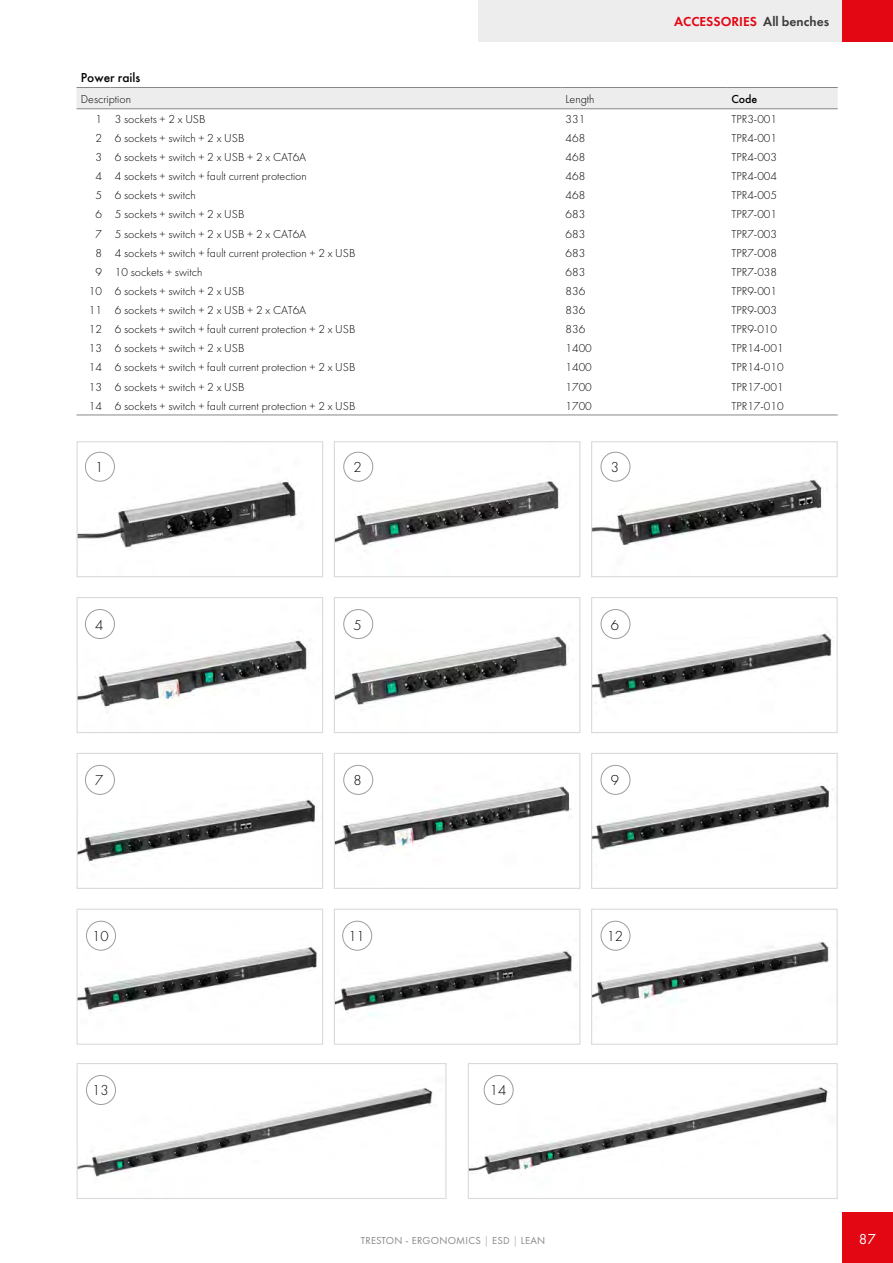
<style>
.page{position:relative;width:893px;height:1263px;background:#fff}
.page>*{position:absolute;margin:0;border:0;box-sizing:border-box;transform-origin:0 0}
.t1{font:300 15px "Futura";color:#000}
.t2{font:15px "Futura";color:#fff}
.t3{font:13.5px "Futura Demi";color:#e30613}
.t4{font:500 13.5px "Futura";color:#000}
.t5{font:300 12px "Futura";color:#000}
.t6{font:500 12px "Futura";color:#000}
.t7{font:10.5px "Futura";letter-spacing:.025em;color:#878787}
.s1{color:#3c3c3b}
.s2{font-weight:300}
</style>
<div class="page">
<img style="left:79px;top:451px;width:218px;height:98px">
<div style="left:77px;top:441px;width:246px;height:136px;border:1px solid #dadada"></div>
<img style="left:79px;top:609px;width:228px;height:99px">
<div style="left:77px;top:597px;width:246px;height:136px;border:1px solid #dadada"></div>
<img style="left:79px;top:784px;width:236px;height:78px">
<div style="left:77px;top:753px;width:246px;height:136px;border:1px solid #dadada"></div>
<img style="left:336px;top:934px;width:238px;height:83px">
<div style="left:334px;top:909px;width:246px;height:136px;border:1px solid #dadada"></div>
<img style="left:336px;top:451px;width:223px;height:100px">
<div style="left:334px;top:441px;width:246px;height:136px;border:1px solid #dadada"></div>
<img style="left:336px;top:609px;width:233px;height:101px">
<div style="left:334px;top:597px;width:246px;height:136px;border:1px solid #dadada"></div>
<img style="left:336px;top:764px;width:235px;height:88px">
<div style="left:334px;top:753px;width:246px;height:136px;border:1px solid #dadada"></div>
<img style="left:593px;top:764px;width:240px;height:87px">
<div style="left:591px;top:753px;width:247px;height:136px;border:1px solid #dadada"></div>
<img style="left:593px;top:920px;width:236px;height:86px">
<div style="left:591px;top:909px;width:247px;height:136px;border:1px solid #dadada"></div>
<img style="left:593px;top:451px;width:234px;height:94px">
<div style="left:591px;top:441px;width:247px;height:136px;border:1px solid #dadada"></div>
<img style="left:593px;top:609px;width:240px;height:94px">
<div style="left:591px;top:597px;width:247px;height:136px;border:1px solid #dadada"></div>
<img style="left:79px;top:923px;width:238px;height:88px">
<div style="left:77px;top:909px;width:246px;height:136px;border:1px solid #dadada"></div>
<img style="left:79px;top:1075px;width:354px;height:102px">
<div style="left:77px;top:1063px;width:369px;height:136px;border:1px solid #dadada"></div>
<img style="left:470px;top:1075px;width:359px;height:100px">
<div style="left:468px;top:1063px;width:370px;height:136px;border:1px solid #dadada"></div>
<div style="left:85px;top:452px;width:29px;height:29px;background:#fff;border-radius:50%"></div>
<div style="left:85px;top:452px;width:30px;height:30px;border:1px solid #9d9d9c;border-radius:50%"></div>
<div style="left:85px;top:609px;width:29px;height:29px;background:#fff;border-radius:50%"></div>
<div style="left:85px;top:609px;width:30px;height:30px;border:1px solid #9d9d9c;border-radius:50%"></div>
<div style="left:85px;top:765px;width:29px;height:29px;background:#fff;border-radius:50%"></div>
<div style="left:85px;top:765px;width:30px;height:30px;border:1px solid #9d9d9c;border-radius:50%"></div>
<div style="left:343px;top:921px;width:29px;height:29px;background:#fff;border-radius:50%"></div>
<div style="left:342px;top:921px;width:30px;height:29px;border:1px solid #9d9d9c;border-radius:50%"></div>
<div style="left:344px;top:452px;width:29px;height:29px;background:#fff;border-radius:50%"></div>
<div style="left:343px;top:452px;width:30px;height:30px;border:1px solid #9d9d9c;border-radius:50%"></div>
<div style="left:344px;top:609px;width:29px;height:29px;background:#fff;border-radius:50%"></div>
<div style="left:343px;top:609px;width:30px;height:30px;border:1px solid #9d9d9c;border-radius:50%"></div>
<div style="left:344px;top:765px;width:29px;height:29px;background:#fff;border-radius:50%"></div>
<div style="left:343px;top:765px;width:30px;height:30px;border:1px solid #9d9d9c;border-radius:50%"></div>
<div style="left:601px;top:765px;width:29px;height:29px;background:#fff;border-radius:50%"></div>
<div style="left:601px;top:765px;width:29px;height:30px;border:1px solid #9d9d9c;border-radius:50%"></div>
<div style="left:601px;top:921px;width:29px;height:29px;background:#fff;border-radius:50%"></div>
<div style="left:601px;top:921px;width:29px;height:29px;border:1px solid #9d9d9c;border-radius:50%"></div>
<div style="left:601px;top:452px;width:29px;height:29px;background:#fff;border-radius:50%"></div>
<div style="left:601px;top:452px;width:29px;height:30px;border:1px solid #9d9d9c;border-radius:50%"></div>
<div style="left:601px;top:609px;width:29px;height:29px;background:#fff;border-radius:50%"></div>
<div style="left:601px;top:609px;width:29px;height:30px;border:1px solid #9d9d9c;border-radius:50%"></div>
<div style="left:86px;top:921px;width:29px;height:29px;background:#fff;border-radius:50%"></div>
<div style="left:86px;top:921px;width:30px;height:29px;border:1px solid #9d9d9c;border-radius:50%"></div>
<div style="left:86px;top:1075px;width:29px;height:29px;background:#fff;border-radius:50%"></div>
<div style="left:86px;top:1075px;width:30px;height:30px;border:1px solid #9d9d9c;border-radius:50%"></div>
<div style="left:484px;top:1075px;width:29px;height:29px;background:#fff;border-radius:50%"></div>
<div style="left:484px;top:1075px;width:29px;height:30px;border:1px solid #9d9d9c;border-radius:50%"></div>
<div style="left:842px;top:1212px;width:51px;height:51px;background:#e30613"></div>
<div style="left:478px;top:0;width:415px;height:42px;background:#ededed"></div>
<div style="left:842px;top:0;width:51px;height:42px;background:#e30613"></div>
<div style="left:77px;top:88px;width:761px;height:20px;background:#ededed"></div>
<hr style="left:77px;top:87px;width:34px;height:1px;background:#878787">
<hr style="left:111px;top:87px;width:450px;height:1px;background:#878787">
<hr style="left:561px;top:87px;width:166px;height:1px;background:#878787">
<hr style="left:727px;top:87px;width:111px;height:1px;background:#878787">
<hr style="left:77px;top:108px;width:34px;height:1px;background:#878787">
<hr style="left:111px;top:108px;width:450px;height:1px;background:#878787">
<hr style="left:561px;top:108px;width:166px;height:1px;background:#878787">
<hr style="left:727px;top:108px;width:111px;height:1px;background:#878787">
<hr style="left:77px;top:415px;width:34px;height:1px;background:#878787">
<hr style="left:111px;top:415px;width:450px;height:1px;background:#878787">
<hr style="left:561px;top:415px;width:166px;height:1px;background:#878787">
<hr style="left:727px;top:415px;width:111px;height:1px;background:#878787">
<p class="t3" style="left:674px;top:13px;width:156px">ACCESSORIES <span class="s1">All benches</span></p>
<p class="t4" style="left:81px;top:69px;width:61px">Power rails</p>
<p class="t5" style="left:81px;top:92px;width:52px">Description</p>
<p class="t5" style="left:566px;top:92px;width:30px">Length</p>
<p class="t6" style="left:731px;top:92px;width:27px">Code</p>
<p class="t5" style="left:95px;top:112px;width:112px">1 3 sockets + 2 x USB</p>
<p class="t5" style="left:566px;top:112px;width:21px">331</p>
<p class="t5" style="left:731px;top:112px;width:47px">TPR3-001</p>
<p class="t5" style="left:95px;top:131px;width:150px">2 6 sockets + switch + 2 x USB</p>
<p class="t5" style="left:566px;top:131px;width:21px">468</p>
<p class="t5" style="left:731px;top:131px;width:47px">TPR4-001</p>
<p class="t5" style="left:95px;top:150px;width:212px">3 6 sockets + switch + 2 x USB + 2 x CAT6A</p>
<p class="t5" style="left:566px;top:150px;width:21px">468</p>
<p class="t5" style="left:731px;top:150px;width:47px">TPR4-003</p>
<p class="t5" style="left:95px;top:169px;width:213px">4 4 sockets + switch + fault current protection</p>
<p class="t5" style="left:566px;top:169px;width:21px">468</p>
<p class="t5" style="left:731px;top:169px;width:47px">TPR4-004</p>
<p class="t5" style="left:95px;top:188px;width:102px">5 6 sockets + switch</p>
<p class="t5" style="left:566px;top:188px;width:21px">468</p>
<p class="t5" style="left:731px;top:188px;width:47px">TPR4-005</p>
<p class="t5" style="left:95px;top:208px;width:150px">6 5 sockets + switch + 2 x USB</p>
<p class="t5" style="left:566px;top:208px;width:21px">683</p>
<p class="t5" style="left:731px;top:208px;width:47px">TPR7-001</p>
<p class="t5" style="left:95px;top:227px;width:212px">7 5 sockets + switch + 2 x USB + 2 x CAT6A</p>
<p class="t5" style="left:566px;top:227px;width:21px">683</p>
<p class="t5" style="left:731px;top:227px;width:47px">TPR7-003</p>
<p class="t5" style="left:95px;top:246px;width:262px">8 4 sockets + switch + fault current protection + 2 x USB</p>
<p class="t5" style="left:566px;top:246px;width:21px">683</p>
<p class="t5" style="left:731px;top:246px;width:47px">TPR7-008</p>
<p class="t5" style="left:95px;top:265px;width:108px">9 10 sockets + switch</p>
<p class="t5" style="left:566px;top:265px;width:21px">683</p>
<p class="t5" style="left:731px;top:265px;width:47px">TPR7-038</p>
<p class="t5" style="left:89px;top:284px;width:157px">10 6 sockets + switch + 2 x USB</p>
<p class="t5" style="left:566px;top:284px;width:21px">836</p>
<p class="t5" style="left:731px;top:284px;width:47px">TPR9-001</p>
<p class="t5" style="left:89px;top:303px;width:219px">11 6 sockets + switch + 2 x USB + 2 x CAT6A</p>
<p class="t5" style="left:566px;top:303px;width:21px">836</p>
<p class="t5" style="left:731px;top:303px;width:47px">TPR9-003</p>
<p class="t5" style="left:89px;top:322px;width:268px">12 6 sockets + switch + fault current protection + 2 x USB</p>
<p class="t5" style="left:566px;top:322px;width:21px">836</p>
<p class="t5" style="left:731px;top:322px;width:47px">TPR9-010</p>
<p class="t5" style="left:89px;top:341px;width:157px">13 6 sockets + switch + 2 x USB</p>
<p class="t5" style="left:566px;top:341px;width:28px">1400</p>
<p class="t5" style="left:731px;top:341px;width:54px">TPR14-001</p>
<p class="t5" style="left:89px;top:361px;width:268px">14 6 sockets + switch + fault current protection + 2 x USB</p>
<p class="t5" style="left:566px;top:361px;width:28px">1400</p>
<p class="t5" style="left:731px;top:361px;width:54px">TPR14-010</p>
<p class="t5" style="left:89px;top:380px;width:157px">13 6 sockets + switch + 2 x USB</p>
<p class="t5" style="left:566px;top:380px;width:28px">1700</p>
<p class="t5" style="left:731px;top:380px;width:54px">TPR17-001</p>
<p class="t5" style="left:89px;top:399px;width:268px">14 6 sockets + switch + fault current protection + 2 x USB</p>
<p class="t5" style="left:566px;top:399px;width:28px">1700</p>
<p class="t5" style="left:731px;top:399px;width:54px">TPR17-010</p>
<p class="t1" style="left:95px;top:459px;width:10px">1</p>
<p class="t1" style="left:353px;top:459px;width:10px">2</p>
<p class="t1" style="left:611px;top:459px;width:10px">3</p>
<p class="t1" style="left:95px;top:616px;width:10px">4</p>
<p class="t1" style="left:353px;top:616px;width:10px">5</p>
<p class="t1" style="left:611px;top:616px;width:10px">6</p>
<p class="t1" style="left:95px;top:772px;width:10px">7</p>
<p class="t1" style="left:353px;top:772px;width:10px">8</p>
<p class="t1" style="left:611px;top:772px;width:10px">9</p>
<p class="t1" style="left:92px;top:928px;width:18px">10</p>
<p class="t1" style="left:348px;top:928px;width:18px">11</p>
<p class="t1" style="left:607px;top:928px;width:18px">12</p>
<p class="t1" style="left:92px;top:1082px;width:18px">13</p>
<p class="t1" style="left:490px;top:1082px;width:18px">14</p>
<p class="t7" style="left:361px;top:1234px;width:186px">TRESTON - ERGONOMICS <span class="s2">|</span> ESD <span class="s2">|</span> LEAN</p>
<p class="t2" style="left:859px;top:1230px;width:19px">87</p>
</div>
